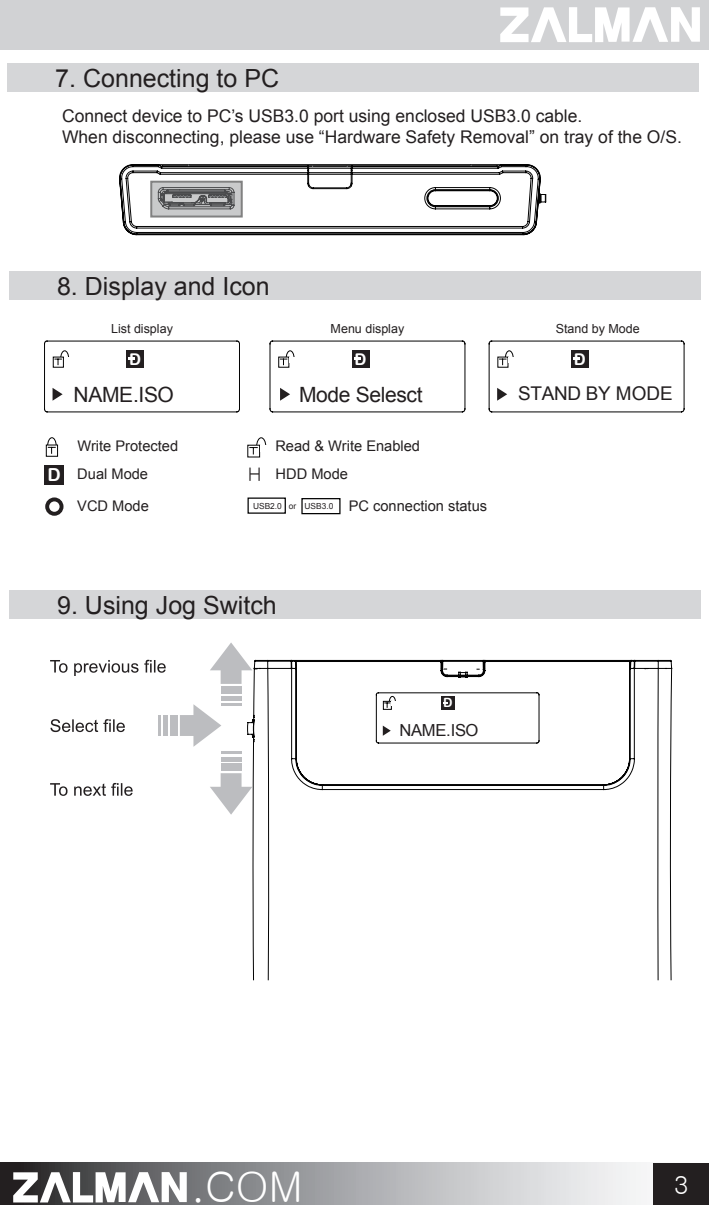
<style>
.page{position:relative;width:709px;height:1205px;background:#fff}
.page>*{position:absolute;margin:0;border:0;box-sizing:border-box;transform-origin:0 0}
.t1{font:700 42.5px "Arial";color:#fff}
.t2{font:25px "Arial";color:#231f20}
.t3{font:700 25px "Arial";color:#fff}
.t4{font:21px "Arial";letter-spacing:-.015em;color:#231f20}
.t5{font:19px "Arial";letter-spacing:-.015em;color:#231f20}
.t6{font:18px "Arial Rounded MT Bold";color:#fff}
.t7{font:17.5px/21px "Arial";color:#231f20}
.t8{font:16.5px "Arial";letter-spacing:-.015em;color:#231f20}
.t9{font:16.25px "Arial Rounded MT Bold";color:#fff}
.t10{font:14.75px/31.2px "Arial";color:#231f20}
.t11{font:12.75px "Arial Rounded MT Bold";color:#fff}
.t12{font:12.5px "Arial";color:#231f20}
.s1{font-weight:700;font-size:18.75px}
.s2{font-size:8.25px}
</style>
<div class="page">
<div style="left:0;top:0;width:709px;height:49px;background:#d1d2d4"></div>
<svg style="left:500px;top:7px;width:200px;height:35px"></svg>
<svg style="left:0;top:1162px;width:708px;height:43px;background:#abacaf"></svg>
<div style="left:653px;top:1164px;width:56px;height:41px;background:#231f20"></div>
<svg style="left:13px;top:1172px;width:174px;height:30px"></svg>
<div style="left:7px;top:64px;width:691px;height:28px;background:#d5d6d8"></div>
<svg style="left:119px;top:164px;width:427px;height:72px"></svg>
<svg style="left:153px;top:184px;width:87px;height:30px;background:#949596"></svg>
<div style="left:9px;top:271px;width:691px;height:29px;background:#d5d6d8"></div>
<svg style="left:210px;top:773px;width:37px;height:42px"></svg>
<div style="left:221px;top:763px;width:20px;height:7px;background:#bcbdc0"></div>
<hr style="left:221px;top:757px;width:20px;height:4px;background:#bcbdc0">
<hr style="left:221px;top:751px;width:20px;height:3px;background:#bcbdc0">
<svg style="left:210px;top:642px;width:37px;height:42px"></svg>
<div style="left:221px;top:686px;width:20px;height:8px;background:#bcbdc0"></div>
<hr style="left:221px;top:696px;width:20px;height:4px;background:#bcbdc0">
<hr style="left:221px;top:703px;width:20px;height:3px;background:#bcbdc0">
<svg style="left:180px;top:704px;width:41px;height:43px"></svg>
<div style="left:170px;top:715px;width:7px;height:20px;background:#bcbdc0"></div>
<hr style="left:164px;top:715px;width:4px;height:20px;background:#bcbdc0">
<hr style="left:158px;top:715px;width:3px;height:20px;background:#bcbdc0">
<svg style="left:247px;top:660px;width:425px;height:320px"></svg>
<div style="left:9px;top:591px;width:691px;height:28px;background:#d5d6d8"></div>
<svg style="left:50px;top:660px;width:116px;height:16px"></svg>
<svg style="left:50px;top:783px;width:83px;height:13px"></svg>
<svg style="left:50px;top:719px;width:75px;height:13px"></svg>
<svg style="left:250px;top:437px;width:17px;height:17px"></svg>
<div style="left:260px;top:445px;width:8px;height:7px;background:#fff"></div>
<div style="left:248px;top:497px;width:38px;height:17px;border:1px solid #030303"></div>
<div style="left:301px;top:498px;width:39px;height:16px;border:1px solid #030303"></div>
<svg style="left:44px;top:341px;width:196px;height:71px"></svg>
<svg style="left:270px;top:341px;width:195px;height:71px"></svg>
<svg style="left:45px;top:497px;width:18px;height:19px"></svg>
<div style="left:46px;top:445px;width:12px;height:12px;border:1px solid #030303"></div>
<svg style="left:47px;top:437px;width:10px;height:16px"></svg>
<div style="left:45px;top:466px;width:19px;height:19px;background:#231f20"></div>
<svg style="left:489px;top:341px;width:195px;height:71px"></svg>
<svg style="left:383px;top:725px;width:8px;height:11px"></svg>
<div style="left:383px;top:701px;width:8px;height:9px;border:1px solid #030303"></div>
<svg style="left:385px;top:696px;width:12px;height:11px"></svg>
<div style="left:441px;top:696px;width:14px;height:14px;background:#231f20"></div>
<h2 class="t2" style="left:55px;top:69px;width:225px">7. Connecting to PC</h2>
<p class="t7" style="left:62px;top:107px;width:621px">Connect device to PC’s USB3.0 port using enclosed USB3.0 cable.<br>When disconnecting, please use “Hardware Safety Removal” on tray of the O/S.</p>
<h2 class="t2" style="left:57px;top:277px;width:214px">8. Display and Icon</h2>
<p class="t12" style="left:111px;top:324px;width:63px">List display</p>
<p class="t9" style="left:129px;top:349px;width:14px">D</p>
<p class="t4" style="left:74px;top:386px;width:102px">NAME.ISO</p>
<p class="t12" style="left:330px;top:324px;width:75px">Menu display</p>
<p class="t9" style="left:354px;top:349px;width:14px">D</p>
<p class="t4" style="left:299px;top:386px;width:125px">Mode Selesct</p>
<p class="t10" style="left:77px;top:431px;width:102px">Write Protected</p>
<p class="t10" style="left:275px;top:432px;width:146px">Read &amp; Write Enabled</p>
<p class="t6" style="left:47px;top:465px;width:15px">D</p>
<p class="t10" style="left:77px;top:460px;width:73px">Dual Mode<br>VCD Mode</p>
<p class="t10" style="left:248px;top:459px;width:102px"><span class="s1">H</span> HDD Mode</p>
<p class="t10" style="left:253px;top:491px;width:235px"><span class="s2">USB2.0 or USB3.0</span> PC connection status</p>
<p class="t12" style="left:555px;top:324px;width:86px">Stand by Mode</p>
<p class="t9" style="left:573px;top:349px;width:14px">D</p>
<p class="t5" style="left:518px;top:386px;width:156px">STAND BY MODE</p>
<h2 class="t2" style="left:57px;top:596px;width:221px">9. Using Jog Switch</h2>
<p class="t11" style="left:443px;top:695px;width:11px">D</p>
<p class="t8" style="left:399px;top:724px;width:81px">NAME.ISO</p>
<h1 class="t1" style="left:191px;top:1163px;width:113px">.COM</h1>
<h2 class="t3" style="left:674px;top:1171px;width:16px">3</h2>
</div>
